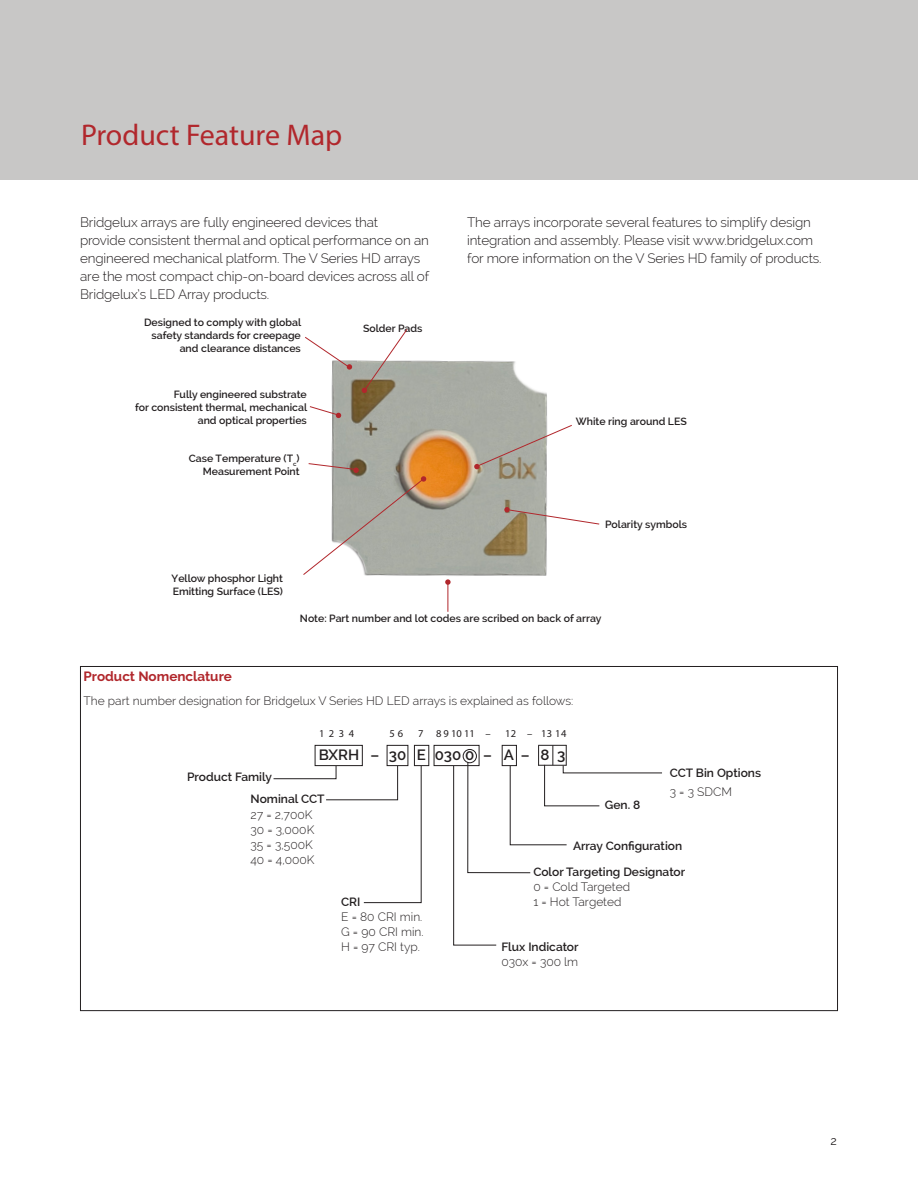
<style>
.page{position:relative;width:918px;height:1188px;background:#fff}
.page>*{position:absolute;margin:0;border:0;box-sizing:border-box;transform-origin:0 0}
.section_header{font:30px "Myriad Pro";color:#b1272c}
.main_text_block{font:600 15px "Raleway";color:#231f20}
.main_text_block-2{font:300 13.5px/18px "Raleway";letter-spacing:-.01em;color:#231f20}
.main_text_block-3{font:700 13.5px "Raleway";color:#b1272c}
.main_text_block-4{font:300 12px "Raleway";color:#231f20}
.main_text_block-5{font:600 12px "Raleway";color:#231f20}
.t1{font:12px "Raleway";color:#231f20}
.main_text_block-6{font:600 10.5px/12.8px "Raleway";color:#231f20;text-align:right}
.main_text_block-7{font:10.5px "Myriad Pro";letter-spacing:.04em;color:#231f20}
</style>
<div class="page">
<img style="left:331px;top:360px;width:217px;height:232px">
<div style="left:0;top:0;width:918px;height:180px;background:#c8c7c6"></div>
<svg style="left:273px;top:765px;width:149px;height:138px"></svg>
<div style="left:315px;top:745px;width:48px;height:21px;border:1px solid #231f20"></div>
<div style="left:387px;top:745px;width:21px;height:21px;border:1px solid #231f20"></div>
<div style="left:434px;top:745px;width:45px;height:21px;border:1px solid #231f20"></div>
<div style="left:414px;top:745px;width:15px;height:21px;border:1px solid #231f20"></div>
<svg style="left:453px;top:745px;width:209px;height:201px"></svg>
<div style="left:463px;top:749px;width:14px;height:14px;border:1px solid #231f20;border-radius:50%"></div>
<svg style="left:309px;top:406px;width:32px;height:12px"></svg>
<hr style="left:448px;top:582px;width:1px;height:30px;background:#b1272c">
<svg style="left:445px;top:579px;width:6px;height:6px"></svg>
<svg style="left:474px;top:424px;width:98px;height:45px"></svg>
<svg style="left:504px;top:507px;width:96px;height:18px"></svg>
<svg style="left:305px;top:337px;width:47px;height:33px"></svg>
<svg style="left:361px;top:329px;width:47px;height:64px"></svg>
<svg style="left:303px;top:463px;width:123px;height:113px"></svg>
<p class="section_header" style="left:81px;top:117px;width:263px">Product Feature Map</p>
<p class="main_text_block-2" style="left:80px;top:213px;width:351px">Bridgelux arrays are fully engineered devices that<br>provide consistent thermal and optical performance on an engineered mechanical platform. The V Series HD arrays are the most compact chip-on-board devices across all of Bridgelux’s LED Array products.</p>
<p class="main_text_block-2" style="left:467px;top:213px;width:356px">The arrays incorporate several features to simplify design integration and assembly. Please visit www.bridgelux.com for more information on the V Series HD family of products.</p>
<p class="main_text_block-6" style="left:144px;top:316px;width:159px">Designed to comply with global safety standards for creepage and clearance distances</p>
<p class="main_text_block-6" style="left:363px;top:322px;width:61px">Solder Pads</p>
<p class="main_text_block-6" style="left:135px;top:388px;width:174px">Fully engineered substrate<br>for consistent thermal, mechanical and optical properties</p>
<p class="main_text_block-6" style="left:189px;top:452px;width:112px">Case Temperature (T<sub>c</sub>)<br>Measurement Point</p>
<p class="main_text_block-6" style="left:172px;top:572px;width:113px;text-align:left">Yellow phosphor Light<br>Emitting Surface (LES)</p>
<p class="main_text_block-6" style="left:576px;top:414px;width:113px">White ring around LES</p>
<p class="main_text_block-6" style="left:605px;top:518px;width:83px">Polarity symbols</p>
<p class="main_text_block-6" style="left:300px;top:612px;width:303px">Note: Part number and lot codes are scribed on back of array</p>
<p class="main_text_block-3" style="left:84px;top:669px;width:150px">Product Nomenclature</p>
<p class="main_text_block-4" style="left:84px;top:694px;width:491px">The part number designation for Bridgelux V Series HD LED arrays is explained as follows:</p>
<p class="main_text_block-7" style="left:319px;top:727px;width:37px">1 2 3 4</p>
<p class="main_text_block-7" style="left:390px;top:727px;width:15px">5 6</p>
<p class="main_text_block-7" style="left:418px;top:727px;width:74px">7 8 9 10 11 –</p>
<p class="main_text_block-7" style="left:505px;top:727px;width:63px">12 – 13 14</p>
<p class="main_text_block-5" style="left:187px;top:770px;width:86px">Product Family</p>
<p class="main_text_block-5" style="left:670px;top:766px;width:93px">CCT Bin Options</p>
<p class="main_text_block-4" style="left:670px;top:785px;width:64px">3 = 3 SDCM</p>
<p class="main_text_block" style="left:319px;top:746px;width:248px">BXRH – 30 E 030 0 – A – 8 3</p>
<p class="main_text_block-5" style="left:251px;top:792px;width:76px">Nominal CCT</p>
<p class="main_text_block-5" style="left:605px;top:798px;width:37px">Gen. 8</p>
<p class="main_text_block-4" style="left:251px;top:808px;width:63px">27 = 2,700K</p>
<p class="main_text_block-4" style="left:251px;top:823px;width:65px">30 = 3,000K</p>
<p class="main_text_block-4" style="left:251px;top:838px;width:64px">35 = 3,500K</p>
<p class="main_text_block-4" style="left:251px;top:853px;width:65px">40 = 4,000K</p>
<p class="main_text_block-5" style="left:573px;top:839px;width:111px">Array Configuration</p>
<p class="main_text_block-5" style="left:341px;top:895px;width:21px">CRI</p>
<p class="main_text_block-4" style="left:341px;top:910px;width:83px">E = 80 CRI min.</p>
<p class="main_text_block-4" style="left:341px;top:925px;width:84px">G = 90 CRI min.</p>
<p class="main_text_block-4" style="left:341px;top:940px;width:80px">H = 97 CRI typ.</p>
<p class="main_text_block-5" style="left:533px;top:865px;width:153px">Color Targeting Designator</p>
<p class="main_text_block-4" style="left:533px;top:880px;width:98px">0 = Cold Targeted</p>
<p class="main_text_block-4" style="left:533px;top:895px;width:90px">1 = Hot Targeted</p>
<p class="main_text_block-5" style="left:501px;top:940px;width:79px">Flux Indicator</p>
<p class="main_text_block-4" style="left:501px;top:955px;width:78px">030x = 300 lm</p>
<p class="t1" style="left:831px;top:1134px;width:8px">2</p>
</div>
